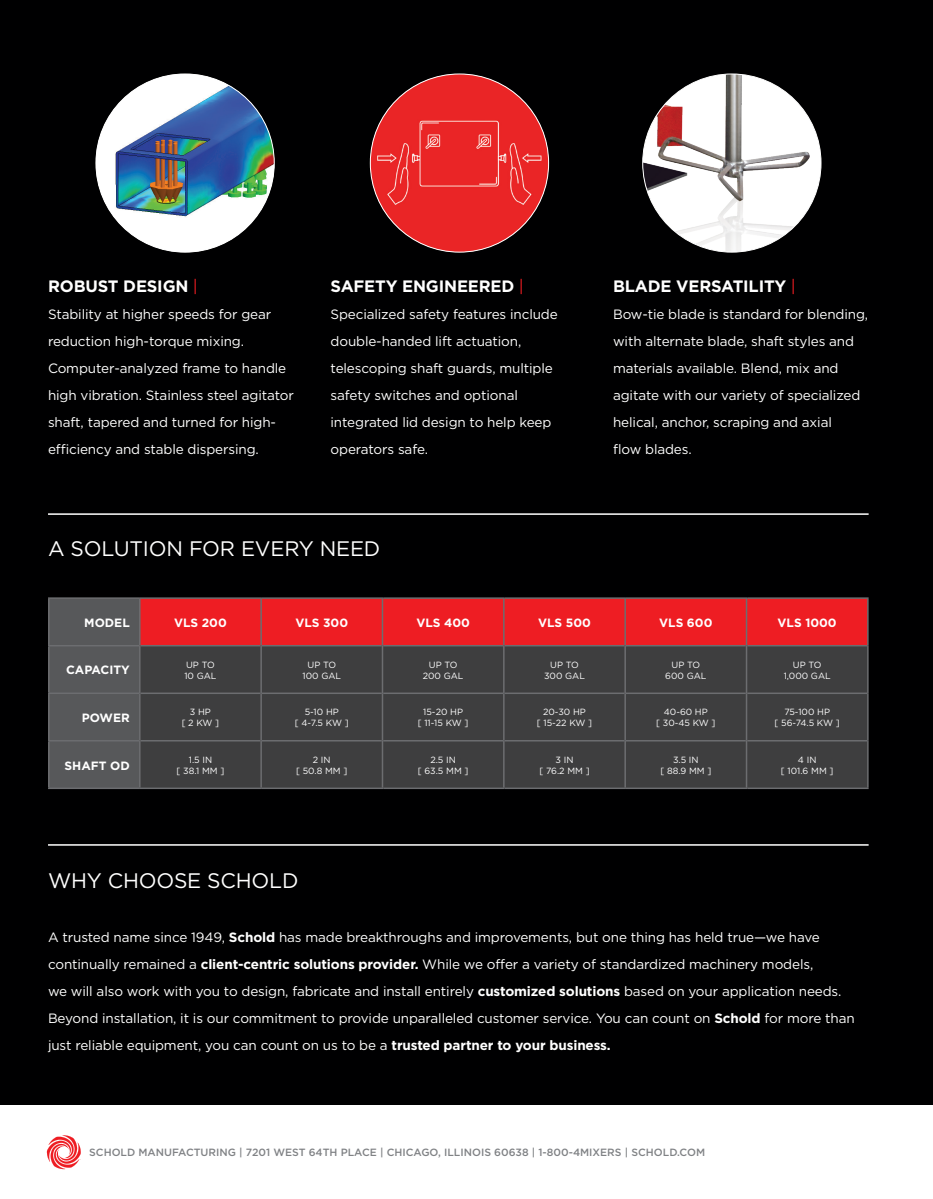
<style>
.page{position:relative;width:933px;height:1199px;background:#fff}
.page>*{position:absolute;margin:0;border:0;box-sizing:border-box;transform-origin:0 0}
.t1{font:21px "Gotham HTF";letter-spacing:-.01em;color:#fff}
.t2{font:700 16.5px "Gotham HTF";letter-spacing:-.01em;color:#fff}
.t3{font:13.5px/27px "Gotham HTF";letter-spacing:-.01em;color:#fff}
.t4{font:700 12px "Gotham HTF";color:#fff}
.t5{font:500 10.5px "Gotham HTF";color:#808285}
.t6{font:9px/10.8px "Gotham HTF";color:#fff;text-align:center}
.s1{font-weight:400;color:#ee1d23}
.s2{font-weight:700}
</style>
<div class="page">
<div style="left:0;top:0;width:932px;height:1199px;background:#000001"></div>
<div style="left:0;top:1106px;width:932px;height:93px;background:#fff"></div>
<svg style="left:47px;top:1135px;width:34px;height:34px"></svg>
<div style="left:58px;top:1146px;width:12px;height:12px;background:#fff;border-radius:50%"></div>
<img style="left:642px;top:74px;width:178px;height:178px;border-radius:89px">
<hr style="left:48px;top:513px;width:820px;height:2px;background:#fff">
<hr style="left:48px;top:844px;width:820px;height:2px;background:#fff">
<img style="left:96px;top:74px;width:178px;height:178px;border-radius:89px">
<svg style="left:49px;top:599px;width:817px;height:188px;background:#bb3035"></svg>
<div style="left:140px;top:646px;width:726px;height:141px;background:#3e3e3f"></div>
<hr style="left:48px;top:694px;width:1px;height:46px;background:#6c6d70">
<hr style="left:48px;top:597px;width:91px;height:2px;background:#6c6d70">
<hr style="left:48px;top:599px;width:1px;height:46px;background:#6c6d70">
<hr style="left:48px;top:645px;width:91px;height:1px;background:#6c6d70">
<hr style="left:140px;top:645px;width:120px;height:1px;background:#6c6d70">
<hr style="left:262px;top:645px;width:119px;height:1px;background:#6c6d70">
<hr style="left:383px;top:645px;width:120px;height:1px;background:#6c6d70">
<hr style="left:504px;top:645px;width:120px;height:1px;background:#6c6d70">
<hr style="left:625px;top:645px;width:120px;height:1px;background:#6c6d70">
<hr style="left:747px;top:645px;width:119px;height:1px;background:#6c6d70">
<hr style="left:48px;top:646px;width:1px;height:46px;background:#6c6d70">
<hr style="left:48px;top:692px;width:91px;height:2px;background:#6c6d70">
<hr style="left:140px;top:692px;width:120px;height:2px;background:#6c6d70">
<hr style="left:262px;top:692px;width:119px;height:2px;background:#6c6d70">
<hr style="left:383px;top:692px;width:120px;height:2px;background:#6c6d70">
<hr style="left:504px;top:692px;width:120px;height:2px;background:#6c6d70">
<hr style="left:625px;top:692px;width:120px;height:2px;background:#6c6d70">
<hr style="left:747px;top:692px;width:119px;height:2px;background:#6c6d70">
<hr style="left:48px;top:740px;width:91px;height:1px;background:#6c6d70">
<hr style="left:48px;top:741px;width:1px;height:46px;background:#6c6d70">
<hr style="left:140px;top:740px;width:120px;height:1px;background:#6c6d70">
<hr style="left:262px;top:740px;width:119px;height:1px;background:#6c6d70">
<hr style="left:383px;top:740px;width:120px;height:1px;background:#6c6d70">
<hr style="left:504px;top:740px;width:120px;height:1px;background:#6c6d70">
<hr style="left:625px;top:740px;width:120px;height:1px;background:#6c6d70">
<hr style="left:747px;top:740px;width:119px;height:1px;background:#6c6d70">
<hr style="left:48px;top:787px;width:91px;height:2px;background:#6c6d70">
<hr style="left:747px;top:597px;width:121px;height:2px;background:#6c6d70">
<hr style="left:866px;top:599px;width:2px;height:47px;background:#6c6d70">
<hr style="left:866px;top:646px;width:2px;height:47px;background:#6c6d70">
<hr style="left:866px;top:693px;width:2px;height:48px;background:#6c6d70">
<hr style="left:866px;top:741px;width:2px;height:46px;background:#6c6d70">
<hr style="left:747px;top:787px;width:121px;height:2px;background:#6c6d70">
<hr style="left:625px;top:597px;width:122px;height:2px;background:#6c6d70">
<hr style="left:745px;top:599px;width:2px;height:47px;background:#6c6d70">
<hr style="left:745px;top:646px;width:2px;height:47px;background:#6c6d70">
<hr style="left:745px;top:693px;width:2px;height:48px;background:#6c6d70">
<hr style="left:745px;top:741px;width:2px;height:46px;background:#6c6d70">
<hr style="left:625px;top:787px;width:122px;height:2px;background:#6c6d70">
<hr style="left:504px;top:597px;width:121px;height:2px;background:#6c6d70">
<hr style="left:624px;top:599px;width:1px;height:47px;background:#6c6d70">
<hr style="left:624px;top:646px;width:1px;height:47px;background:#6c6d70">
<hr style="left:624px;top:693px;width:1px;height:48px;background:#6c6d70">
<hr style="left:624px;top:741px;width:1px;height:46px;background:#6c6d70">
<hr style="left:504px;top:787px;width:121px;height:2px;background:#6c6d70">
<hr style="left:383px;top:597px;width:121px;height:2px;background:#6c6d70">
<hr style="left:503px;top:599px;width:1px;height:47px;background:#6c6d70">
<hr style="left:503px;top:646px;width:1px;height:47px;background:#6c6d70">
<hr style="left:503px;top:693px;width:1px;height:48px;background:#6c6d70">
<hr style="left:503px;top:741px;width:1px;height:46px;background:#6c6d70">
<hr style="left:383px;top:787px;width:121px;height:2px;background:#6c6d70">
<hr style="left:262px;top:597px;width:121px;height:2px;background:#6c6d70">
<hr style="left:381px;top:599px;width:2px;height:47px;background:#6c6d70">
<hr style="left:381px;top:646px;width:2px;height:47px;background:#6c6d70">
<hr style="left:381px;top:693px;width:2px;height:48px;background:#6c6d70">
<hr style="left:381px;top:741px;width:2px;height:46px;background:#6c6d70">
<hr style="left:262px;top:787px;width:121px;height:2px;background:#6c6d70">
<hr style="left:139px;top:597px;width:123px;height:2px;background:#6c6d70">
<hr style="left:139px;top:599px;width:1px;height:47px;background:#6c6d70">
<hr style="left:260px;top:599px;width:2px;height:47px;background:#6c6d70">
<hr style="left:139px;top:646px;width:1px;height:47px;background:#6c6d70">
<hr style="left:260px;top:646px;width:2px;height:47px;background:#6c6d70">
<hr style="left:139px;top:693px;width:1px;height:48px;background:#6c6d70">
<hr style="left:260px;top:693px;width:2px;height:48px;background:#6c6d70">
<hr style="left:139px;top:741px;width:1px;height:46px;background:#6c6d70">
<hr style="left:260px;top:741px;width:2px;height:46px;background:#6c6d70">
<hr style="left:139px;top:787px;width:123px;height:2px;background:#6c6d70">
<img style="left:370px;top:74px;width:178px;height:178px;border-radius:89px">
<p class="t2" style="left:48px;top:277px;width:151px">ROBUST DESIGN <span class="s1">|</span></p>
<p class="t3" style="left:48px;top:301px;width:247px">Stability at higher speeds for gear reduction high-torque mixing.<br>Computer-analyzed frame to handle high vibration. Stainless steel agitator shaft, tapered and turned for high&shy;efficiency and stable dispersing.</p>
<p class="t2" style="left:330px;top:277px;width:195px">SAFETY ENGINEERED <span class="s1">|</span></p>
<p class="t3" style="left:330px;top:301px;width:228px">Specialized safety features include double-handed lift actuation, telescoping shaft guards, multiple safety switches and optional integrated lid design to help keep operators safe.</p>
<h1 class="t1" style="left:48px;top:537px;width:333px">A SOLUTION FOR EVERY NEED</h1>
<p class="t2" style="left:612px;top:277px;width:184px">BLADE VERSATILITY <span class="s1">|</span></p>
<p class="t3" style="left:612px;top:301px;width:256px">Bow-tie blade is standard for blending, with alternate blade, shaft styles and materials available. Blend, mix and agitate with our variety of specialized helical, anchor, scraping and axial<br>flow blades.</p>
<p class="t4" style="left:84px;top:616px;width:47px">MODEL</p>
<p class="t4" style="left:174px;top:616px;width:54px">VLS 200</p>
<p class="t4" style="left:295px;top:616px;width:54px">VLS 300</p>
<p class="t4" style="left:416px;top:616px;width:55px">VLS 400</p>
<p class="t4" style="left:538px;top:616px;width:54px">VLS 500</p>
<p class="t4" style="left:659px;top:616px;width:55px">VLS 600</p>
<p class="t4" style="left:777px;top:616px;width:61px">VLS 1000</p>
<p class="t4" style="left:66px;top:663px;width:65px">CAPACITY</p>
<p class="t6" style="left:184px;top:659px;width:34px;text-align:left">UP TO<br>10 GAL</p>
<p class="t6" style="left:302px;top:659px;width:40px">UP TO<br>100 GAL</p>
<p class="t6" style="left:422px;top:659px;width:42px">UP TO<br>200 GAL</p>
<p class="t6" style="left:544px;top:659px;width:42px">UP TO<br>300 GAL</p>
<p class="t6" style="left:665px;top:659px;width:43px">UP TO<br>600 GAL</p>
<p class="t6" style="left:783px;top:659px;width:48px">UP TO<br>1,000 GAL</p>
<p class="t4" style="left:82px;top:711px;width:49px">POWER</p>
<p class="t6" style="left:181px;top:707px;width:39px">3 HP<br>[ 2 KW ]</p>
<p class="t6" style="left:295px;top:707px;width:55px">5-10 HP<br>[ 4-7.5 KW ]</p>
<p class="t6" style="left:417px;top:707px;width:52px">15-20 HP<br>[ 11-15 KW ]</p>
<p class="t6" style="left:536px;top:707px;width:57px">20-30 HP<br>[ 15-22 KW ]</p>
<p class="t6" style="left:655px;top:707px;width:61px">40-60 HP<br>[ 30-45 KW ]</p>
<p class="t6" style="left:774px;top:707px;width:67px">75-100 HP<br>[ 56-74.5 KW ]</p>
<p class="t4" style="left:65px;top:758px;width:67px">SHAFT OD</p>
<p class="t6" style="left:176px;top:754px;width:49px">1.5 IN<br>[ 38.1 MM ]</p>
<p class="t6" style="left:296px;top:754px;width:53px">2 IN<br>[ 50.8 MM ]</p>
<p class="t6" style="left:417px;top:754px;width:52px">2.5 IN<br>[ 63.5 MM ]</p>
<p class="t6" style="left:539px;top:754px;width:52px">3 IN<br>[ 76.2 MM ]</p>
<p class="t6" style="left:660px;top:754px;width:52px">3.5 IN<br>[ 88.9 MM ]</p>
<p class="t6" style="left:780px;top:754px;width:54px">4 IN<br>[ 101.6 MM ]</p>
<h1 class="t1" style="left:48px;top:869px;width:252px">WHY CHOOSE SCHOLD</h1>
<p class="t3" style="left:48px;top:923px;width:807px">A trusted name since 1949, <span class="s2">Schold</span> has made breakthroughs and improvements, but one thing has held true—we have continually remained a <span class="s2">client-centric solutions provider.</span> While we offer a variety of standardized machinery models,<br>we will also work with you to design, fabricate and install entirely <span class="s2">customized solutions</span> based on your application needs.<br>Beyond installation, it is our commitment to provide unparalleled customer service. You can count on <span class="s2">Schold</span> for more than just reliable equipment, you can count on us to be a <span class="s2">trusted partner to your business.</span></p>
<p class="t5" style="left:89px;top:1146px;width:617px">SCHOLD MANUFACTURING | 7201 WEST 64TH PLACE | CHICAGO, ILLINOIS 60638 | 1-800-4MIXERS | SCHOLD.COM</p>
</div>
